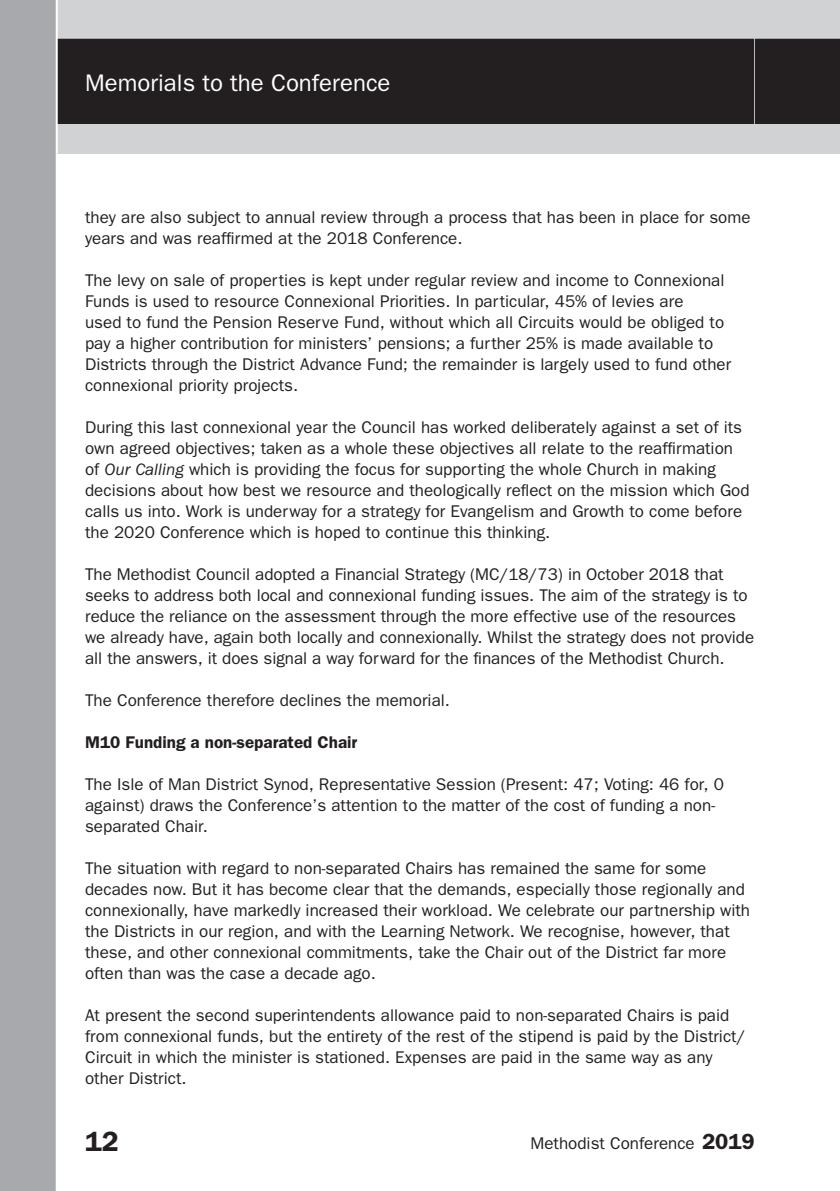
<style>
.page{position:relative;width:840px;height:1191px;background:#fff}
.page>*{position:absolute;margin:0;border:0;box-sizing:border-box;transform-origin:0 0}
.t1{font:600 28px "Franklin Gothic";color:#231f20}
.t2{font:24px "Franklin Gothic";color:#fff}
.t3{font:17px/21px "Franklin Gothic";color:#231f20}
.Heading_1{font:600 17px "Franklin Gothic";color:#231f20}
.s1{font-style:italic}
.s2{font-weight:600;font-size:22px}
</style>
<div class="page">
<div style="left:0;top:0;width:839px;height:154px;background:#d1d2d4"></div>
<div style="left:58px;top:39px;width:696px;height:85px;background:#231f20"></div>
<div style="left:754px;top:39px;width:85px;height:85px;background:#231f20"></div>
<div style="left:0;top:0;width:58px;height:1191px;background:#a8a9ad"></div>
<h2 class="t2" style="left:85px;top:69px;width:307px">Memorials to the Conference</h2>
<p class="t3" style="left:85px;top:206px;width:666px">they are also subject to annual review through a process that has been in place for some years and was reaffirmed at the 2018 Conference.</p>
<p class="t3" style="left:85px;top:269px;width:647px">The levy on sale of properties is kept under regular review and income to Connexional Funds is used to resource Connexional Priorities. In particular, 45% of levies are<br>used to fund the Pension Reserve Fund, without which all Circuits would be obliged to pay a higher contribution for ministers’ pensions; a further 25% is made available to Districts through the District Advance Fund; the remainder is largely used to fund other connexional priority projects.</p>
<p class="t3" style="left:85px;top:416px;width:665px">During this last connexional year the Council has worked deliberately against a set of its own agreed objectives; taken as a whole these objectives all relate to the reaffirmation of <span class="s1">Our Calling</span> which is providing the focus for supporting the whole Church in making decisions about how best we resource and theologically reflect on the mission which God calls us into. Work is underway for a strategy for Evangelism and Growth to come before the 2020 Conference which is hoped to continue this thinking.</p>
<p class="t3" style="left:85px;top:563px;width:670px">The Methodist Council adopted a Financial Strategy (MC/18/73) in October 2018 that seeks to address both local and connexional funding issues. The aim of the strategy is to reduce the reliance on the assessment through the more effective use of the resources we already have, again both locally and connexionally. Whilst the strategy does not provide all the answers, it does signal a way forward for the finances of the Methodist Church.</p>
<p class="t3" style="left:85px;top:689px;width:366px">The Conference therefore declines the memorial.</p>
<p class="Heading_1" style="left:85px;top:732px;width:273px">M10 Funding a non-separated Chair</p>
<p class="t3" style="left:85px;top:773px;width:640px">The Isle of Man District Synod, Representative Session (Present: 47; Voting: 46 for, 0 against) draws the Conference’s attention to the matter of the cost of funding a non&shy;separated Chair.</p>
<p class="t3" style="left:85px;top:857px;width:666px">The situation with regard to non-separated Chairs has remained the same for some decades now. But it has become clear that the demands, especially those regionally and connexionally, have markedly increased their workload. We celebrate our partnership with the Districts in our region, and with the Learning Network. We recognise, however, that these, and other connexional commitments, take the Chair out of the District far more often than was the case a decade ago.</p>
<p class="t3" style="left:85px;top:1004px;width:661px">At present the second superintendents allowance paid to non-separated Chairs is paid from connexional funds, but the entirety of the rest of the stipend is paid by the District/ Circuit in which the minister is stationed. Expenses are paid in the same way as any other District.</p>
<h1 class="t1" style="left:85px;top:1125px;width:35px">12</h1>
<p class="t3" style="left:530px;top:1132px;width:226px">Methodist Conference <span class="s2">2019</span></p>
</div>
